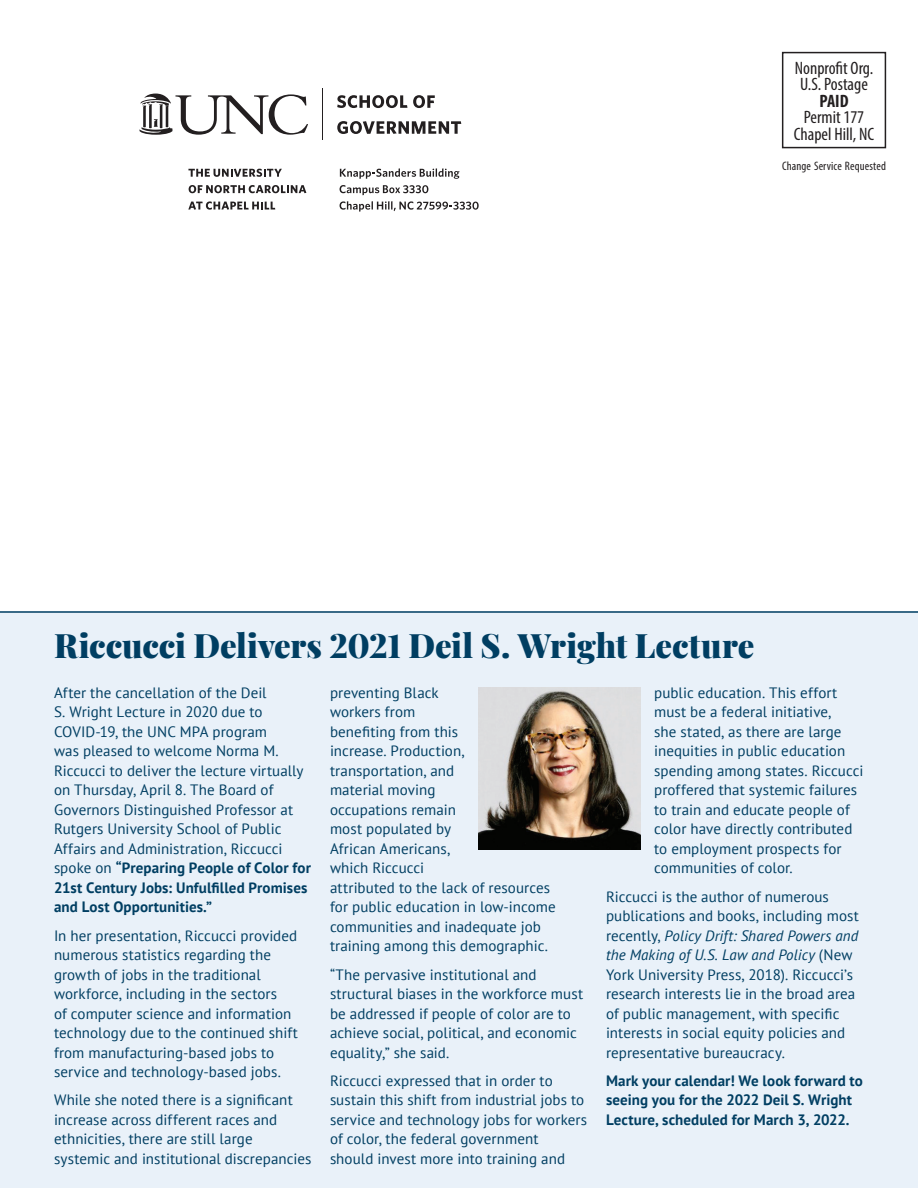
<style>
.page{position:relative;width:918px;height:1188px;background:#fff}
.page>*{position:absolute;margin:0;border:0;box-sizing:border-box;transform-origin:0 0}
.t1{font:900 33px "Playfair Display";letter-spacing:-.005em;color:#003e62}
.t2{font:condensed 18px "Myriad Pro";color:#231f20}
.t3{font:700 condensed 18px "Myriad Pro";color:#231f20}
.Body{font:15px/19.5px "PT Sans";letter-spacing:.005em;color:#003e62}
.Body-2{font:700 15px/19.5px "PT Sans";letter-spacing:.005em;color:#003e62}
.t4{font:condensed 12.3px "Myriad Pro";letter-spacing:.01em;color:#231f20}
.s1{font-weight:700}
.s2{font-style:italic}
</style>
<div class="page">
<div style="left:0;top:611px;width:918px;height:577px;background:#e9f1f9"></div>
<svg style="left:188px;top:169px;width:94px;height:8px"></svg>
<svg style="left:189px;top:185px;width:117px;height:8px"></svg>
<svg style="left:188px;top:201px;width:87px;height:9px"></svg>
<svg style="left:340px;top:168px;width:119px;height:11px"></svg>
<svg style="left:340px;top:185px;width:88px;height:10px"></svg>
<svg style="left:340px;top:201px;width:139px;height:11px"></svg>
<svg style="left:337px;top:95px;width:70px;height:13px"></svg>
<svg style="left:413px;top:95px;width:22px;height:13px"></svg>
<svg style="left:337px;top:121px;width:124px;height:13px"></svg>
<hr style="left:322px;top:89px;width:1px;height:51px;background:#231f20">
<svg style="left:140px;top:94px;width:168px;height:41px"></svg>
<div style="left:782px;top:52px;width:104px;height:96px;border:2px solid #231f20"></div>
<hr style="left:0;top:611px;width:918px;height:2px;background:#003e62">
<img style="left:479px;top:688px;width:162px;height:162px">
<p class="t2" style="left:795px;top:57px;width:80px">Nonprofit Org.</p>
<p class="t2" style="left:800px;top:74px;width:69px">U.S. Postage</p>
<p class="t3" style="left:820px;top:90px;width:31px">PAID</p>
<p class="t2" style="left:804px;top:107px;width:62px">Permit 177</p>
<p class="t2" style="left:794px;top:123px;width:82px">Chapel Hill, NC</p>
<p class="t4" style="left:782px;top:159px;width:106px">Change Service Requested</p>
<p class="t1" style="left:54px;top:620px;width:702px">Riccucci Delivers 2021 Deil S. Wright Lecture</p>
<p class="Body" style="left:54px;top:683px;width:258px">After the cancellation of the Deil<br>S. Wright Lecture in 2020 due to COVID-19, the UNC MPA program<br>was pleased to welcome Norma M.<br>Riccucci to deliver the lecture virtually on Thursday, April 8. The Board of Governors Distinguished Professor at Rutgers University School of Public Affairs and Administration, Riccucci spoke on <span class="s1">“Preparing People of Color for 21st Century Jobs: Unfulfilled Promises and Lost Opportunities.”</span></p>
<p class="Body" style="left:54px;top:925px;width:246px">In her presentation, Riccucci provided numerous statistics regarding the growth of jobs in the traditional workforce, including in the sectors<br>of computer science and information technology due to the continued shift from manufacturing-based jobs to service and technology-based jobs.</p>
<p class="Body" style="left:54px;top:1090px;width:259px">While she noted there is a significant increase across different races and ethnicities, there are still large systemic and institutional discrepancies</p>
<p class="Body" style="left:330px;top:683px;width:227px">preventing Black<br>workers from<br>benefiting from this<br>increase. Production, transportation, and<br>material moving<br>occupations remain<br>most populated by<br>African Americans,<br>which Riccucci<br>attributed to the lack of resources for public education in low-income communities and inadequate job training among this demographic.</p>
<p class="Body" style="left:330px;top:964px;width:255px">“The pervasive institutional and structural biases in the workforce must be addressed if people of color are to achieve social, political, and economic equality,” she said.</p>
<p class="Body" style="left:330px;top:1070px;width:259px">Riccucci expressed that in order to sustain this shift from industrial jobs to service and technology jobs for workers of color, the federal government<br>should invest more into training and</p>
<p class="Body" style="left:654px;top:683px;width:211px">public education. This effort must be a federal initiative,<br>she stated, as there are large inequities in public education spending among states. Riccucci proffered that systemic failures to train and educate people of color have directly contributed to employment prospects for communities of color.</p>
<p class="Body" style="left:606px;top:886px;width:254px">Riccucci is the author of numerous publications and books, including most recently, <span class="s2">Policy Drift: Shared Powers and the Making of U.S. Law and Policy</span> (New York University Press, 2018). Riccucci’s research interests lie in the broad area of public management, with specific interests in social equity policies and representative bureaucracy.</p>
<p class="Body-2" style="left:606px;top:1070px;width:258px">Mark your calendar! We look forward to seeing you for the 2022 Deil S. Wright<br>Lecture, scheduled for March 3, 2022.</p>
</div>
